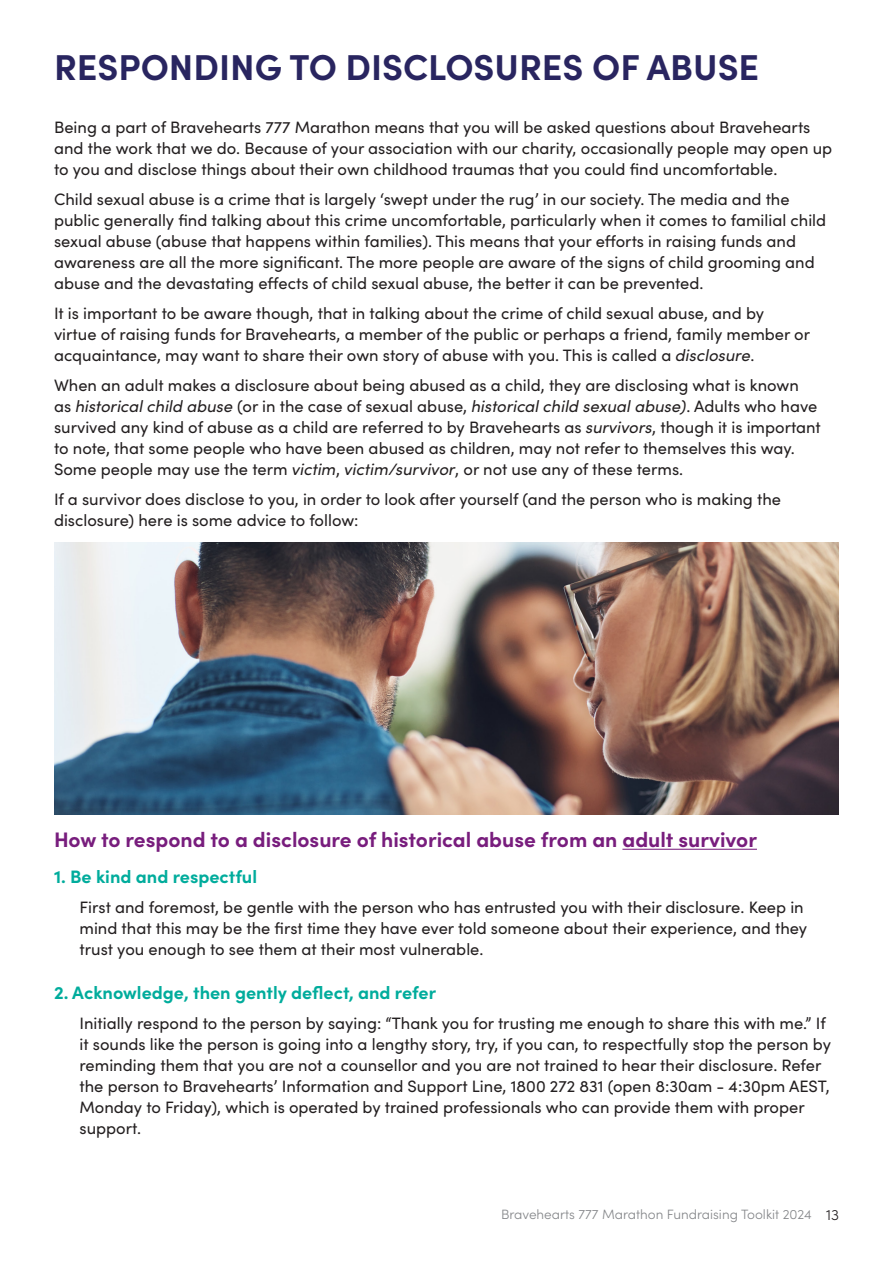
<style>
.page{position:relative;width:893px;height:1263px;background:#fff}
.page>*{position:absolute;margin:0;border:0;box-sizing:border-box;transform-origin:0 0}
.t1{font:700 36px "Sofia Pro";color:#292560}
.t2{font:700 21px "Sofia Pro";color:#781d7d}
.t3{font:700 18px "Sofia Pro";color:#00ac9c}
.t4{font:16.5px/21px "Sofia Pro";color:#231f20}
.t5{font:300 15px "Sofia Pro";color:#231f20}
.t6{font:300 13.5px "Sofia Pro";color:#848689}
.s1{font-style:italic}
</style>
<div class="page">
<hr style="left:622px;top:849px;width:135px;height:1px;background:#781d7d">
<img style="left:54px;top:542px;width:785px;height:272px">
<p class="t1" style="left:54px;top:40px;width:707px">RESPONDING TO DISCLOSURES OF ABUSE</p>
<p class="t4" style="left:54px;top:116px;width:780px">Being a part of Bravehearts 777 Marathon means that you will be asked questions about Bravehearts and the work that we do. Because of your association with our charity, occasionally people may open up to you and disclose things about their own childhood traumas that you could find uncomfortable.</p>
<p class="t4" style="left:54px;top:188px;width:774px">Child sexual abuse is a crime that is largely ‘swept under the rug’ in our society. The media and the public generally find talking about this crime uncomfortable, particularly when it comes to familial child sexual abuse (abuse that happens within families). This means that your efforts in raising funds and awareness are all the more significant. The more people are aware of the signs of child grooming and abuse and the devastating effects of child sexual abuse, the better it can be prevented.</p>
<p class="t4" style="left:54px;top:302px;width:758px">It is important to be aware though, that in talking about the crime of child sexual abuse, and by virtue of raising funds for Bravehearts, a member of the public or perhaps a friend, family member or acquaintance, may want to share their own story of abuse with you. This is called a <span class="s1">disclosure</span>.</p>
<p class="t4" style="left:54px;top:374px;width:768px">When an adult makes a disclosure about being abused as a child, they are disclosing what is known<br>as <span class="s1">historical child abuse</span> (or in the case of sexual abuse, <span class="s1">historical child sexual abuse)</span>. Adults who have survived any kind of abuse as a child are referred to by Bravehearts as <span class="s1">survivors</span>, though it is important to note, that some people who have been abused as children, may not refer to themselves this way.<br>Some people may use the term <span class="s1">victim</span>, <span class="s1">victim/survivor</span>, or not use any of these terms.</p>
<p class="t4" style="left:54px;top:488px;width:729px">If a survivor does disclose to you, in order to look after yourself (and the person who is making the disclosure) here is some advice to follow:</p>
<p class="t2" style="left:54px;top:823px;width:704px">How to respond to a disclosure of historical abuse from an adult survivor</p>
<p class="t3" style="left:54px;top:863px;width:205px">1. Be kind and respectful</p>
<p class="t4" style="left:80px;top:896px;width:729px">First and foremost, be gentle with the person who has entrusted you with their disclosure. Keep in mind that this may be the first time they have ever told someone about their experience, and they trust you enough to see them at their most vulnerable.</p>
<p class="t3" style="left:54px;top:978px;width:384px">2. Acknowledge, then gently deflect, and refer</p>
<p class="t4" style="left:80px;top:1011px;width:753px">Initially respond to the person by saying: “Thank you for trusting me enough to share this with me.” If it sounds like the person is going into a lengthy story, try, if you can, to respectfully stop the person by reminding them that you are not a counsellor and you are not trained to hear their disclosure. Refer the person to Bravehearts’ Information and Support Line, 1800 272 831 (open 8:30am - 4:30pm AEST, Monday to Friday), which is operated by trained professionals who can provide them with proper support.</p>
<p class="t6" style="left:501px;top:1204px;width:312px">Bravehearts 777 Marathon Fundraising Toolkit 2024</p>
<p class="t5" style="left:826px;top:1204px;width:14px">13</p>
</div>
